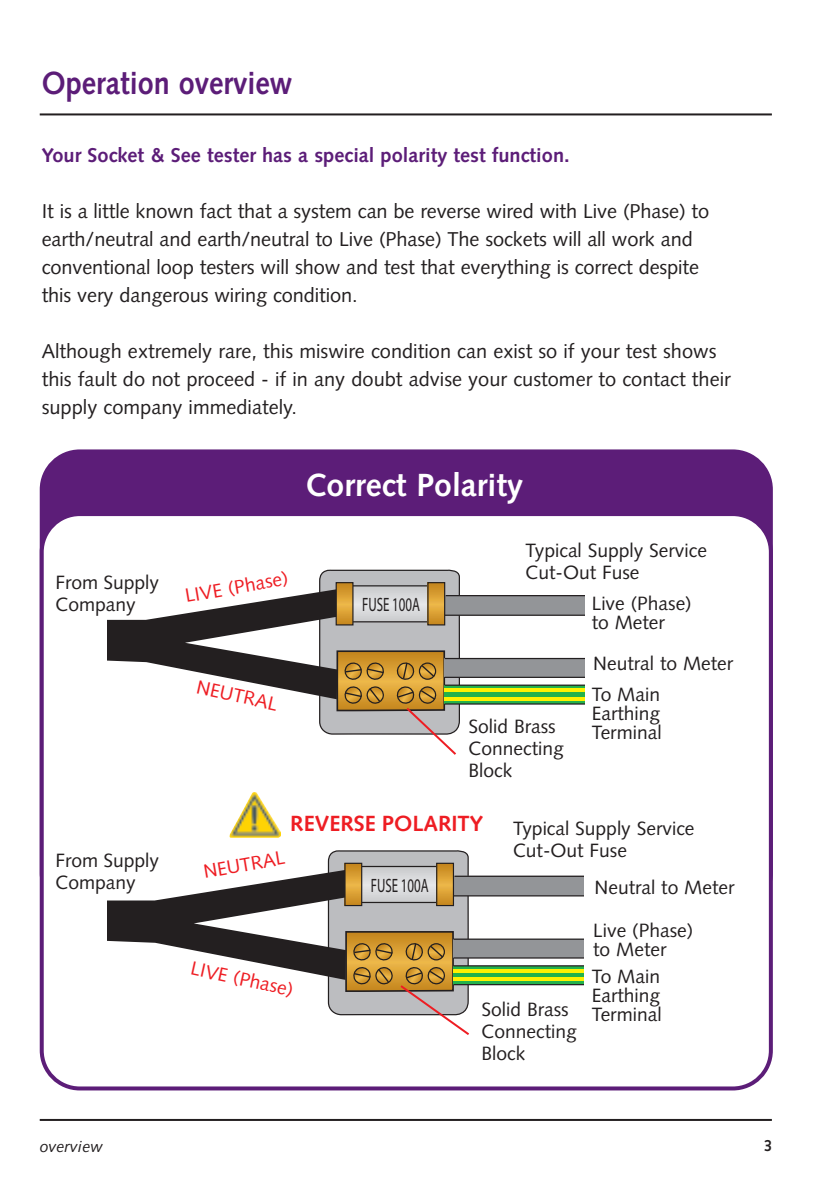
<style>
.page{position:relative;width:840px;height:1191px;background:#fff}
.page>*{position:absolute;margin:0;border:0;box-sizing:border-box;transform-origin:0 0}
.t1{font:700 32px "Syntax";color:#5c1d78;scale:.9 1}
.t2{font:700 32px "Syntax";color:#fff}
.t3{font:700 22px "Syntax";color:#ee1d23}
.t4{font:20px/28px "Syntax";letter-spacing:-.005em;color:#231f20}
.t5{font:700 20px "Syntax";color:#5c1d78}
.t6{font:19.4px "Myriad";color:#231f20;scale:.67 1}
.t7{font:19.2px/22px "Syntax";color:#231f20}
.t8{font:19.2px "Syntax";color:#ee1d23}
.t9{font:italic 16px "Syntax";color:#231f20}
.t10{font:700 16px "Syntax";color:#231f20;scale:.9 1}
</style>
<div class="page">
<div style="left:40px;top:449px;width:732px;height:63px;background:#5c1d78"></div>
<hr style="left:40px;top:1119px;width:731px;height:2px;background:#231f20">
<svg style="left:40px;top:512px;width:732px;height:578px"></svg>
<svg style="left:107px;top:569px;width:476px;height:188px"></svg>
<svg style="left:107px;top:850px;width:476px;height:187px"></svg>
<hr style="left:40px;top:113px;width:731px;height:2px;background:#231f20">
<img style="left:230px;top:791px;width:50px;height:46px">
<h1 class="t1" style="left:42px;top:70px;width:280px">Operation overview</h1>
<p class="t5" style="left:42px;top:147px;width:529px">Your Socket &amp; See tester has a special polarity test function.</p>
<p class="t4" style="left:42px;top:199px;width:668px">It is a little known fact that a system can be reverse wired with Live (Phase) to earth/neutral and earth/neutral to Live (Phase) The sockets will all work and conventional loop testers will show and test that everything is correct despite this very dangerous wiring condition.</p>
<p class="t4" style="left:42px;top:339px;width:690px">Although extremely rare, this miswire condition can exist so if your test shows this fault do not proceed - if in any doubt advise your customer to contact their supply company immediately.</p>
<p class="t7" style="left:55px;top:572px;width:105px">From Supply<br>Company</p>
<p class="t7" style="left:55px;top:851px;width:105px">From Supply<br>Company</p>
<p class="t8" style="left:184px;top:588px;width:106px;rotate:-10deg">LIVE (Phase)</p>
<p class="t8" style="left:198px;top:679px;width:84px;rotate:12deg">NEUTRAL</p>
<h1 class="t2" style="left:305px;top:472px;width:219px">Correct Polarity</h1>
<p class="t6" style="left:362px;top:597px;width:88px">FUSE 100A</p>
<p class="t7" style="left:525px;top:541px;width:183px">Typical Supply Service<br>Cut-Out Fuse</p>
<p class="t7" style="left:468px;top:717px;width:97px">Solid Brass<br>Connecting<br>Block</p>
<p class="t7" style="left:591px;top:595px;width:101px;line-height:19.2px">Live (Phase) to Meter</p>
<p class="t7" style="left:591px;top:649px;width:143px;line-height:30.8px">Neutral to Meter<br>To Main</p>
<p class="t7" style="left:591px;top:705px;width:71px;line-height:19.2px">Earthing<br>Terminal</p>
<p class="t3" style="left:290px;top:815px;width:194px">REVERSE POLARITY</p>
<p class="t7" style="left:513px;top:819px;width:183px">Typical Supply Service<br>Cut-Out Fuse</p>
<p class="t8" style="left:202px;top:864px;width:84px;rotate:-10deg">NEUTRAL</p>
<p class="t6" style="left:370px;top:877px;width:88px">FUSE 100A</p>
<p class="t7" style="left:594px;top:878px;width:141px">Neutral to Meter</p>
<p class="t7" style="left:593px;top:922px;width:101px;line-height:19.2px">Live (Phase) to Meter</p>
<p class="t7" style="left:591px;top:968px;width:71px;line-height:19.2px;text-align:justify">To Main Earthing Terminal</p>
<p class="t8" style="left:193px;top:960px;width:106px;rotate:12deg">LIVE (Phase)</p>
<p class="t7" style="left:481px;top:1000px;width:97px">Solid Brass<br>Connecting<br>Block</p>
<p class="t9" style="left:40px;top:1140px;width:65px">overview</p>
<p class="t10" style="left:763px;top:1138px;width:10px">3</p>
</div>
